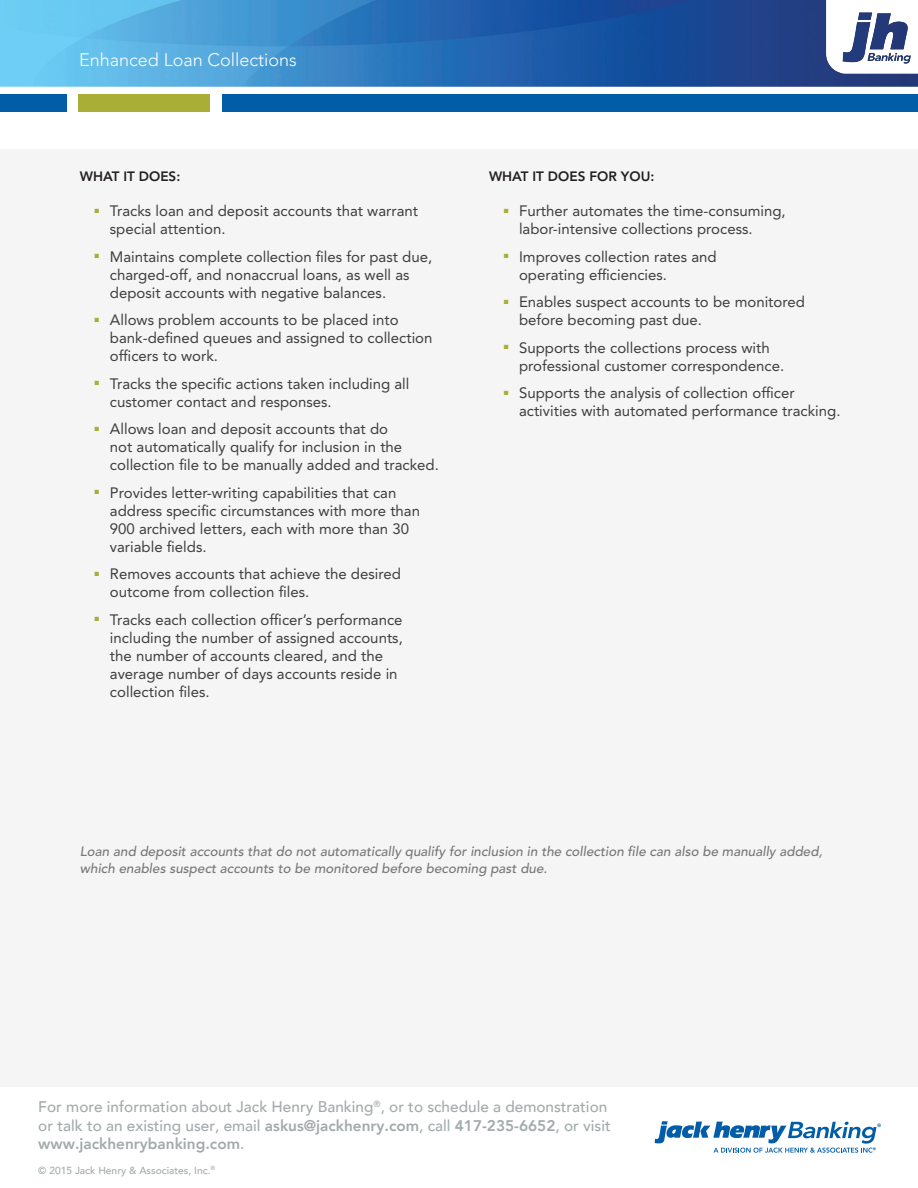
<style>
.page{position:relative;width:918px;height:1188px;background:#fff}
.page>*{position:absolute;margin:0;border:0;box-sizing:border-box;transform-origin:0 0}
.PRODUCT_NAME_-_TOP_O{font:300 18px "Avenir LT Std";color:#fff}
.t1{font:500 15.3px/18.5px "Avenir";color:#a3aaac}
.t2{font:15px/18px "Avenir LT Std";color:#3e3e3f}
.BOTTOM_CALL_OUT{font:italic 500 13.5px/17.2px "Avenir LT Std";color:#787779}
.TEXT_HEADLINE{font:800 13.5px "Avenir LT Std";color:#231f20}
.t3{font:500 10.2px "Avenir";color:#a3aaac}
.s1{font-weight:800}
</style>
<div class="page">
<img style="left:0;top:0;width:918px;height:86px">
<div style="left:0;top:94px;width:68px;height:17px;background:#015da7"></div>
<div style="left:79px;top:94px;width:131px;height:17px;background:#a9ae36"></div>
<div style="left:222px;top:94px;width:696px;height:17px;background:#015da7"></div>
<img style="left:827px;top:0;width:91px;height:74px">
<div style="left:0;top:149px;width:918px;height:937px;background:#f5f5f5"></div>
<svg style="left:655px;top:1121px;width:226px;height:32px"></svg>
<p class="PRODUCT_NAME_-_TOP_O" style="left:79px;top:49px;width:219px">Enhanced Loan Collections</p>
<p class="TEXT_HEADLINE" style="left:80px;top:169px;width:102px">WHAT IT DOES:</p>
<p class="t2" style="left:110px;top:202px;width:310px;text-indent:-15px"><sup>■</sup> Tracks loan and deposit accounts that warrant special attention.</p>
<p class="t2" style="left:110px;top:248px;width:324px;text-indent:-15px"><sup>■</sup> Maintains complete collection files for past due, charged-off, and nonaccrual loans, as well as deposit accounts with negative balances.</p>
<p class="t2" style="left:110px;top:311px;width:324px;text-indent:-15px"><sup>■</sup> Allows problem accounts to be placed into bank-defined queues and assigned to collection officers to work.</p>
<p class="t2" style="left:110px;top:375px;width:301px;text-indent:-15px"><sup>■</sup> Tracks the specific actions taken including all customer contact and responses.</p>
<p class="t2" style="left:110px;top:420px;width:331px;text-indent:-15px"><sup>■</sup> Allows loan and deposit accounts that do<br>not automatically qualify for inclusion in the collection file to be manually added and tracked.</p>
<p class="t2" style="left:110px;top:484px;width:312px;text-indent:-15px"><sup>■</sup> Provides letter-writing capabilities that can address specific circumstances with more than 900 archived letters, each with more than 30 variable fields.</p>
<p class="t2" style="left:110px;top:565px;width:293px;text-indent:-15px"><sup>■</sup> Removes accounts that achieve the desired outcome from collection files.</p>
<p class="t2" style="left:110px;top:611px;width:294px;text-indent:-15px"><sup>■</sup> Tracks each collection officer’s performance including the number of assigned accounts, the number of accounts cleared, and the average number of days accounts reside in collection files.</p>
<p class="TEXT_HEADLINE" style="left:489px;top:169px;width:167px">WHAT IT DOES FOR YOU:</p>
<p class="t2" style="left:519px;top:202px;width:268px;text-indent:-15px"><sup>■</sup> Further automates the time-consuming, labor-intensive collections process.</p>
<p class="t2" style="left:519px;top:248px;width:199px;text-indent:-15px"><sup>■</sup> Improves collection rates and operating efficiencies.</p>
<p class="t2" style="left:519px;top:293px;width:288px;text-indent:-15px"><sup>■</sup> Enables suspect accounts to be monitored before becoming past due.</p>
<p class="t2" style="left:519px;top:339px;width:267px;text-indent:-15px"><sup>■</sup> Supports the collections process with professional customer correspondence.</p>
<p class="t2" style="left:519px;top:384px;width:323px;text-indent:-15px"><sup>■</sup> Supports the analysis of collection officer activities with automated performance tracking.</p>
<p class="BOTTOM_CALL_OUT" style="left:80px;top:843px;width:744px">Loan and deposit accounts that do not automatically qualify for inclusion in the collection file can also be manually added, which enables suspect accounts to be monitored before becoming past due.</p>
<p class="t1" style="left:38px;top:1097px;width:574px">For more information about Jack Henry Banking<sup>®</sup>, or to schedule a demonstration or talk to an existing user, email <span class="s1">askus@jackhenry.com</span>, call <span class="s1">417-235-6652</span>, or visit <span class="s1">www.jackhenrybanking.com</span>.</p>
<p class="t3" style="left:38px;top:1161px;width:179px">© 2015 Jack Henry &amp; Associates, Inc.<sup>®</sup></p>
</div>
